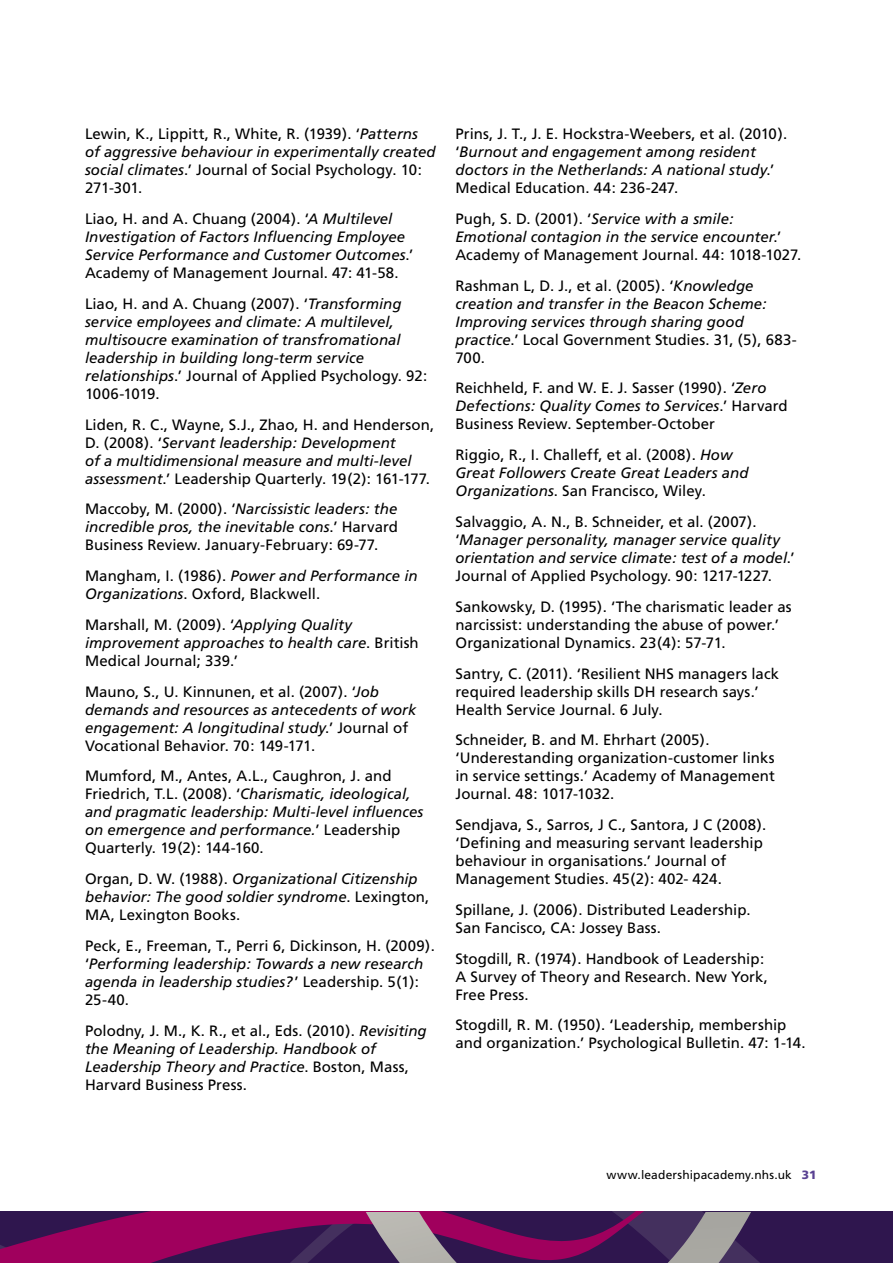
<style>
.page{position:relative;width:893px;height:1263px;background:#fff}
.page>*{position:absolute;margin:0;border:0;box-sizing:border-box;transform-origin:0 0}
.t1{font:15px/18px "Frutiger";color:#000}
.t2{font:italic 15px/18px "Frutiger";letter-spacing:.005em;color:#000}
.t3{font:12px "Frutiger";letter-spacing:.015em;color:#000}
.s1{font-style:italic}
.s2{font-style:normal}
.s3{font-weight:900;color:#5a4293}
</style>
<div class="page">
<svg style="left:0;top:1212px;width:893px;height:51px;background:#5a0f54"></svg>
<svg style="left:366px;top:1212px;width:91px;height:51px;background:#93728b"></svg>
<svg style="left:668px;top:1212px;width:83px;height:51px;background:#7b7183"></svg>
<p class="t1" style="left:85px;top:125px;width:352px">Lewin, K., Lippitt, R., White, R. (1939). ‘<span class="s1">Patterns of aggressive behaviour in experimentally created social climates</span>.’ Journal of Social Psychology. 10:<br>271-301.</p>
<p class="t2" style="left:85px;top:210px;width:330px"><span class="s2">Liao, H. and A. Chuang (2004). ‘</span>A Multilevel Investigation of Factors Influencing Employee Service Performance and Customer Outcomes<span class="s2">.’ Academy of Management Journal. 47: 41-58.</span></p>
<p class="t2" style="left:85px;top:294px;width:344px"><span class="s2">Liao, H. and A. Chuang (2007). ‘</span>Transforming service employees and climate: A multilevel, multisoucre examination of transfromational leadership in building long-term service relationships<span class="s2">.’ Journal of Applied Psychology. 92:<br>1006-1019.</span></p>
<p class="t1" style="left:85px;top:415px;width:351px">Liden, R. C., Wayne, S.J., Zhao, H. and Henderson, D. (2008). ‘<span class="s1">Servant leadership: Development<br>of a multidimensional measure and multi-level assessment</span>.’ Leadership Quarterly. 19(2): 161-177.</p>
<p class="t1" style="left:85px;top:500px;width:314px;text-align:justify">Maccoby, M. (2000). ‘<span class="s1">Narcissistic leaders: the incredible pros, the inevitable cons</span>.’ Harvard Business Review. January-February: 69-77.</p>
<p class="t1" style="left:85px;top:567px;width:334px">Mangham, I. (1986). <span class="s1">Power and Performance in<br>Organizations</span>. Oxford, Blackwell.</p>
<p class="t2" style="left:85px;top:615px;width:335px"><span class="s2">Marshall, M. (2009). ‘</span>Applying Quality improvement approaches to health care<span class="s2">. British<br>Medical Journal; 339.’</span></p>
<p class="t1" style="left:85px;top:682px;width:333px">Mauno, S., U. Kinnunen, et al. (2007). ‘<span class="s1">Job demands and resources as antecedents of work engagement: A longitudinal study</span>.’ Journal of Vocational Behavior. 70: 149-171.</p>
<p class="t2" style="left:85px;top:767px;width:340px"><span class="s2">Mumford, M., Antes, A.L., Caughron, J. and Friedrich, T.L. (2008). ‘</span>Charismatic, ideological, and pragmatic leadership: Multi-level influences on emergence and performance.<span class="s2">’ Leadership Quarterly. 19(2): 144-160.</span></p>
<p class="t2" style="left:85px;top:870px;width:346px"><span class="s2">Organ, D. W. (1988).</span> Organizational Citizenship behavior: The good soldier syndrome<span class="s2">. Lexington,<br>MA, Lexington Books.</span></p>
<p class="t1" style="left:85px;top:936px;width:351px">Peck, E., Freeman, T., Perri 6, Dickinson, H. (2009). ‘<span class="s1">Performing leadership: Towards a new research agenda in leadership studies?</span>’ Leadership. 5(1):<br>25-40.</p>
<p class="t2" style="left:85px;top:1021px;width:343px"><span class="s2">Polodny, J. M., K. R., et al., Eds. (2010).</span> Revisiting the Meaning of Leadership. Handbook of Leadership Theory and Practice<span class="s2">. Boston, Mass, Harvard Business Press.</span></p>
<p class="t1" style="left:455px;top:125px;width:333px">Prins, J. T., J. E. Hockstra-Weebers, et al. (2010). ‘<span class="s1">Burnout and engagement among resident doctors in the Netherlands: A national study</span>.’ Medical Education. 44: 236-247.</p>
<p class="t1" style="left:455px;top:210px;width:347px">Pugh, S. D. (2001). ‘<span class="s1">Service with a smile:<br>Emotional contagion in the service encounter</span>.’<br>Academy of Management Journal. 44: 1018-1027.</p>
<p class="t2" style="left:455px;top:276px;width:343px"><span class="s2">Rashman L, D. J., et al. (2005). ‘</span>Knowledge creation and transfer in the Beacon Scheme:<br>Improving services through sharing good practice<span class="s2">.’ Local Government Studies. 31, (5), 683- 700.</span></p>
<p class="t1" style="left:455px;top:379px;width:334px">Reichheld, F. and W. E. J. Sasser (1990). ‘<span class="s1">Zero<br>Defections: Quality Comes to Services</span>.’ Harvard<br>Business Review. September-October</p>
<p class="t1" style="left:455px;top:446px;width:295px">Riggio, R., I. Challeff, et al. (2008). <span class="s1">How<br>Great Followers Create Great Leaders and<br>Organizations</span>. San Francisco, Wiley.</p>
<p class="t1" style="left:455px;top:513px;width:341px">Salvaggio, A. N., B. Schneider, et al. (2007). ‘<span class="s1">Manager personality, manager service quality orientation and service climate: test of a model</span>.’ Journal of Applied Psychology. 90: 1217-1227.</p>
<p class="t1" style="left:455px;top:597px;width:338px">Sankowsky, D. (1995). ‘The charismatic leader as narcissist: understanding the abuse of power.’<br>Organizational Dynamics. 23(4): 57-71.</p>
<p class="t1" style="left:455px;top:664px;width:325px">Santry, C. (2011). ‘Resilient NHS managers lack required leadership skills DH research says.’<br>Health Service Journal. 6 July.</p>
<p class="t1" style="left:455px;top:731px;width:321px">Schneider, B. and M. Ehrhart (2005). ‘Underestanding organization-customer links in service settings.’ Academy of Management Journal. 48: 1017-1032.</p>
<p class="t1" style="left:455px;top:816px;width:312px">Sendjava, S., Sarros, J C., Santora, J C (2008). ‘Defining and measuring servant leadership behaviour in organisations.’ Journal of Management Studies. 45(2): 402- 424.</p>
<p class="t1" style="left:455px;top:900px;width:297px">Spillane, J. (2006). Distributed Leadership.<br>San Fancisco, CA: Jossey Bass.</p>
<p class="t1" style="left:455px;top:949px;width:314px">Stogdill, R. (1974). Handbook of Leadership:<br>A Survey of Theory and Research. New York,<br>Free Press.</p>
<p class="t1" style="left:455px;top:1016px;width:352px">Stogdill, R. M. (1950). ‘Leadership, membership and organization.’ Psychological Bulletin. 47: 1-14.</p>
<p class="t3" style="left:607px;top:1167px;width:211px">www.leadershipacademy.nhs.uk <span class="s3">31</span></p>
</div>
